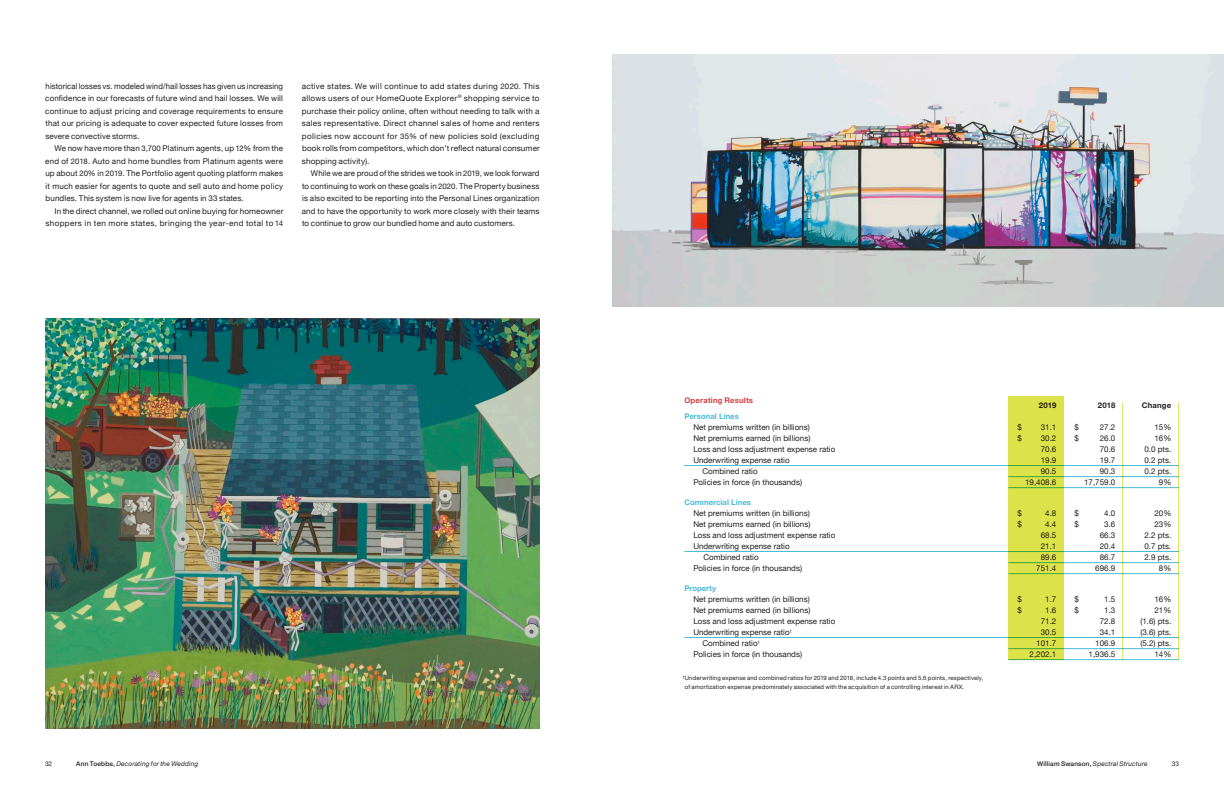
<style>
.page{position:relative;width:1224px;height:792px;background:#fff}
.page>*{position:absolute;margin:0;border:0;box-sizing:border-box;transform-origin:0 0}
._2019_Text{font:8px/12.5px "Helvetica Neue";color:#231f20;text-align:justify}
.t1{font:700 7.8px "Helvetica Neue";color:#49bbd8}
._2019_Level_2_Head{font:700 7.8px "Helvetica Neue";letter-spacing:.025em;color:#d23f40}
.t2{font:700 7.8px "Helvetica Neue";letter-spacing:.02em;color:#231f20}
._2019_Credits{font:italic 6.5px "Helvetica Neue";letter-spacing:.025em;color:#231f20}
.t3{font:6.5px "Helvetica Neue";color:#231f20}
.t4{font:6px/8.5px "Helvetica Neue";letter-spacing:.025em;color:#231f20}
.s1{font-size:7.8px}
.s2{font-weight:500;font-style:normal}
</style>
<div class="page">
<div style="left:1008px;top:396px;width:56px;height:264px;background:#dce24a"></div>
<img style="left:612px;top:54px;width:612px;height:253px">
<img style="left:45px;top:318px;width:495px;height:411px">
<hr style="left:1122px;top:402px;width:1px;height:258px;background:#dce24a">
<hr style="left:1178px;top:402px;width:1px;height:258px;background:#dce24a">
<hr style="left:684px;top:465px;width:495px;height:1px;background:#49bbd8">
<hr style="left:1008px;top:476px;width:171px;height:1px;background:#49bbd8">
<hr style="left:1008px;top:487px;width:171px;height:1px;background:#49bbd8">
<hr style="left:684px;top:551px;width:495px;height:1px;background:#49bbd8">
<hr style="left:1008px;top:562px;width:171px;height:1px;background:#49bbd8">
<hr style="left:1008px;top:573px;width:171px;height:1px;background:#49bbd8">
<hr style="left:684px;top:637px;width:495px;height:1px;background:#49bbd8">
<hr style="left:1008px;top:648px;width:171px;height:1px;background:#49bbd8">
<hr style="left:1008px;top:659px;width:171px;height:1px;background:#49bbd8">
<p class="_2019_Text" style="left:45px;top:80px;width:239px">historical losses vs. modeled wind/hail losses has given us increasing confidence in our forecasts of future wind and hail losses. We will continue to adjust pricing and coverage requirements to ensure that our pricing is adequate to cover expected future losses from severe convective storms.</p>
<p class="_2019_Text" style="left:45px;top:142px;width:239px;text-indent:9px">We now have more than <span class="s1">3,700</span> Platinum agents, up <span class="s1">12%</span> from the end of <span class="s1">2018.</span> Auto and home bundles from Platinum agents were up about <span class="s1">20%</span> in <span class="s1">2019.</span> The Portfolio agent quoting platform makes it much easier for agents to quote and sell auto and home policy bundles. This system is now live for agents in 33 states.</p>
<p class="_2019_Text" style="left:45px;top:205px;width:240px;text-align:right">In the direct channel, we rolled out online buying for homeowner shoppers in ten more states, bringing the year-end total to <span class="s1">14</span></p>
<p class="_2019_Text" style="left:302px;top:80px;width:240px">active states. We will continue to add states during <span class="s1">2020.</span> This allows users of our HomeQuote Explorer<sup>®</sup> shopping service to purchase their policy online, often without needing to talk with a sales representative. Direct channel sales of home and renters policies now account for <span class="s1">35%</span> of new policies sold (excluding book rolls from competitors, which don’t reflect natural consumer shopping activity).</p>
<p class="_2019_Text" style="left:302px;top:167px;width:239px;text-indent:9px">While we are proud of the strides we took in <span class="s1">2019,</span> we look forward to continuing to work on these goals in <span class="s1">2020.</span> The Property business is also excited to be reporting into the Personal Lines organization and to have the opportunity to work more closely with their teams to continue to grow our bundled home and auto customers.</p>
<p class="_2019_Level_2_Head" style="left:684px;top:394px;width:70px">Operating Results</p>
<p class="t2" style="left:1039px;top:399px;width:19px">2019</p>
<p class="t2" style="left:1098px;top:399px;width:19px">2018</p>
<p class="t2" style="left:1142px;top:399px;width:31px">Change</p>
<p class="t1" style="left:684px;top:410px;width:56px">Personal Lines</p>
<p class="_2019_Text" style="left:693px;top:422px;width:118px">Net premiums written (in billions)</p>
<p class="_2019_Text" style="left:1017px;top:422px;width:6px">$</p>
<p class="_2019_Text" style="left:1041px;top:422px;width:17px">31.1</p>
<p class="_2019_Text" style="left:1074px;top:422px;width:6px">$</p>
<p class="_2019_Text" style="left:1100px;top:422px;width:17px">27.2</p>
<p class="_2019_Text" style="left:1154px;top:422px;width:18px">15%</p>
<p class="_2019_Text" style="left:693px;top:433px;width:119px">Net premiums earned (in billions)</p>
<p class="_2019_Text" style="left:1017px;top:433px;width:6px">$</p>
<p class="_2019_Text" style="left:1041px;top:433px;width:17px">30.2</p>
<p class="_2019_Text" style="left:1074px;top:433px;width:6px">$</p>
<p class="_2019_Text" style="left:1100px;top:433px;width:17px">26.0</p>
<p class="_2019_Text" style="left:1154px;top:433px;width:18px">16%</p>
<p class="_2019_Text" style="left:693px;top:444px;width:143px">Loss and loss adjustment expense ratio</p>
<p class="_2019_Text" style="left:1041px;top:444px;width:17px">70.6</p>
<p class="_2019_Text" style="left:1100px;top:444px;width:17px">70.6</p>
<p class="_2019_Text" style="left:1145px;top:444px;width:28px">0.0 pts.</p>
<p class="_2019_Text" style="left:693px;top:455px;width:98px">Underwriting expense ratio</p>
<p class="_2019_Text" style="left:1041px;top:455px;width:17px">19.9</p>
<p class="_2019_Text" style="left:1100px;top:455px;width:17px">19.7</p>
<p class="_2019_Text" style="left:1145px;top:455px;width:28px">0.2 pts.</p>
<p class="_2019_Text" style="left:702px;top:466px;width:57px">Combined ratio</p>
<p class="_2019_Text" style="left:1041px;top:466px;width:17px">90.5</p>
<p class="_2019_Text" style="left:1100px;top:466px;width:17px">90.3</p>
<p class="_2019_Text" style="left:1145px;top:466px;width:28px">0.2 pts.</p>
<p class="_2019_Text" style="left:693px;top:477px;width:110px">Policies in force (in thousands)</p>
<p class="_2019_Text" style="left:1025px;top:477px;width:33px">19,408.6</p>
<p class="_2019_Text" style="left:1084px;top:477px;width:33px">17,759.0</p>
<p class="_2019_Text" style="left:1159px;top:477px;width:14px">9%</p>
<p class="t1" style="left:684px;top:496px;width:68px">Commercial Lines</p>
<p class="_2019_Text" style="left:693px;top:508px;width:118px">Net premiums written (in billions)</p>
<p class="_2019_Text" style="left:1017px;top:508px;width:6px">$</p>
<p class="_2019_Text" style="left:1045px;top:508px;width:13px">4.8</p>
<p class="_2019_Text" style="left:1074px;top:508px;width:6px">$</p>
<p class="_2019_Text" style="left:1104px;top:508px;width:13px">4.0</p>
<p class="_2019_Text" style="left:1154px;top:508px;width:18px">20%</p>
<p class="_2019_Text" style="left:693px;top:519px;width:119px">Net premiums earned (in billions)</p>
<p class="_2019_Text" style="left:1017px;top:519px;width:6px">$</p>
<p class="_2019_Text" style="left:1045px;top:519px;width:13px">4.4</p>
<p class="_2019_Text" style="left:1074px;top:519px;width:6px">$</p>
<p class="_2019_Text" style="left:1104px;top:519px;width:13px">3.6</p>
<p class="_2019_Text" style="left:1154px;top:519px;width:18px">23%</p>
<p class="_2019_Text" style="left:693px;top:530px;width:143px">Loss and loss adjustment expense ratio</p>
<p class="_2019_Text" style="left:1041px;top:530px;width:17px">68.5</p>
<p class="_2019_Text" style="left:1100px;top:530px;width:17px">66.3</p>
<p class="_2019_Text" style="left:1145px;top:530px;width:28px">2.2 pts.</p>
<p class="_2019_Text" style="left:693px;top:541px;width:98px">Underwriting expense ratio</p>
<p class="_2019_Text" style="left:1041px;top:541px;width:17px">21.1</p>
<p class="_2019_Text" style="left:1100px;top:541px;width:17px">20.4</p>
<p class="_2019_Text" style="left:1145px;top:541px;width:28px">0.7 pts.</p>
<p class="_2019_Text" style="left:703px;top:552px;width:57px">Combined ratio</p>
<p class="_2019_Text" style="left:1041px;top:552px;width:17px">89.6</p>
<p class="_2019_Text" style="left:1100px;top:552px;width:17px">86.7</p>
<p class="_2019_Text" style="left:1145px;top:552px;width:28px">2.9 pts.</p>
<p class="_2019_Text" style="left:693px;top:563px;width:110px">Policies in force (in thousands)</p>
<p class="_2019_Text" style="left:1036px;top:563px;width:22px">751.4</p>
<p class="_2019_Text" style="left:1095px;top:563px;width:22px">696.9</p>
<p class="_2019_Text" style="left:1159px;top:563px;width:14px">8%</p>
<p class="t1" style="left:684px;top:582px;width:33px">Property</p>
<p class="_2019_Text" style="left:693px;top:594px;width:118px">Net premiums written (in billions)</p>
<p class="_2019_Text" style="left:1017px;top:594px;width:6px">$</p>
<p class="_2019_Text" style="left:1045px;top:594px;width:13px">1.7</p>
<p class="_2019_Text" style="left:1074px;top:594px;width:6px">$</p>
<p class="_2019_Text" style="left:1104px;top:594px;width:13px">1.5</p>
<p class="_2019_Text" style="left:1154px;top:594px;width:18px">16%</p>
<p class="_2019_Text" style="left:693px;top:605px;width:119px">Net premiums earned (in billions)</p>
<p class="_2019_Text" style="left:1017px;top:605px;width:6px">$</p>
<p class="_2019_Text" style="left:1045px;top:605px;width:13px">1.6</p>
<p class="_2019_Text" style="left:1074px;top:605px;width:6px">$</p>
<p class="_2019_Text" style="left:1104px;top:605px;width:13px">1.3</p>
<p class="_2019_Text" style="left:1154px;top:605px;width:18px">21%</p>
<p class="_2019_Text" style="left:693px;top:616px;width:143px">Loss and loss adjustment expense ratio</p>
<p class="_2019_Text" style="left:1041px;top:616px;width:17px">71.2</p>
<p class="_2019_Text" style="left:1100px;top:616px;width:17px">72.8</p>
<p class="_2019_Text" style="left:1140px;top:616px;width:32px">(1.6) pts.</p>
<p class="_2019_Text" style="left:693px;top:627px;width:100px">Underwriting expense ratio<sup>1</sup></p>
<p class="_2019_Text" style="left:1041px;top:627px;width:17px">30.5</p>
<p class="_2019_Text" style="left:1100px;top:627px;width:17px">34.1</p>
<p class="_2019_Text" style="left:1140px;top:627px;width:32px">(3.6) pts.</p>
<p class="_2019_Text" style="left:702px;top:638px;width:59px">Combined ratio<sup>1</sup></p>
<p class="_2019_Text" style="left:1036px;top:638px;width:22px">101.7</p>
<p class="_2019_Text" style="left:1095px;top:638px;width:22px">106.9</p>
<p class="_2019_Text" style="left:1140px;top:638px;width:32px">(5.2) pts.</p>
<p class="_2019_Text" style="left:693px;top:649px;width:110px">Policies in force (in thousands)</p>
<p class="_2019_Text" style="left:1030px;top:649px;width:28px">2,202.1</p>
<p class="_2019_Text" style="left:1089px;top:649px;width:28px">1,936.5</p>
<p class="_2019_Text" style="left:1154px;top:649px;width:18px">14%</p>
<p class="t4" style="left:685px;top:674px;width:300px;text-indent:-2px"><sup>1</sup>Underwriting expense and combined ratios for 2019 and 2018, include 4.3 points and 5.6 points, respectively, of amortization expense predominately associated with the acquisition of a controlling interest in ARX.</p>
<p class="t3" style="left:45px;top:759px;width:9px">32</p>
<p class="_2019_Credits" style="left:1037px;top:759px;width:112px"><span class="s2">William Swanson,</span> Spectral Structure</p>
<p class="t3" style="left:1172px;top:759px;width:9px">33</p>
<p class="_2019_Credits" style="left:76px;top:759px;width:123px"><span class="s2">Ann Toebbe,</span> Decorating for the Wedding</p>
</div>
